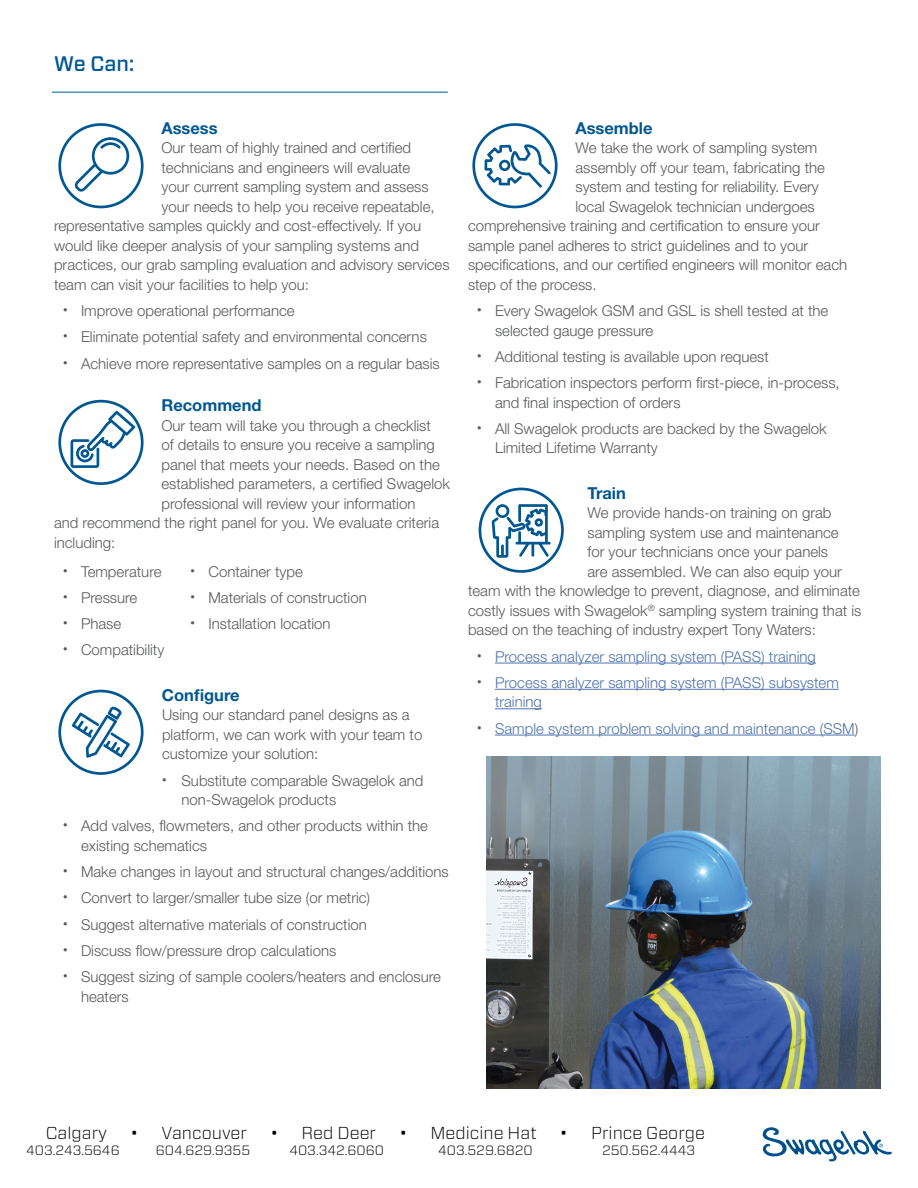
<style>
.page{position:relative;width:918px;height:1188px;background:#fff}
.page>*{position:absolute;margin:0;border:0;box-sizing:border-box;transform-origin:0 0}
.t1{font:500 21px "Forza";color:#005792}
.t2{font:300 17.25px "Forza";color:#000}
.t3{font:700 16.5px "Helvetica Neue LT Std";color:#005792}
.t4{font:300 15px/19.5px "Helvetica Neue LT Std";color:#58595b}
.t5{font:300 15px/19.5px "Helvetica Neue LT Std";color:#4f73ad}
.t6{font:300 13.5px "Forza";color:#000}
.s1{color:#58595b}
</style>
<div class="page">
<svg style="left:58px;top:690px;width:86px;height:85px"></svg>
<svg style="left:472px;top:123px;width:86px;height:85px"></svg>
<svg style="left:58px;top:400px;width:86px;height:85px"></svg>
<svg style="left:58px;top:123px;width:86px;height:85px"></svg>
<svg style="left:479px;top:488px;width:85px;height:85px"></svg>
<img style="left:486px;top:756px;width:395px;height:332px">
<hr style="left:52px;top:92px;width:396px;height:1px;background:#005792">
<hr style="left:495px;top:663px;width:321px;height:1px;background:#4f73ad">
<hr style="left:495px;top:689px;width:344px;height:1px;background:#4f73ad">
<hr style="left:495px;top:708px;width:47px;height:1px;background:#4f73ad">
<hr style="left:495px;top:735px;width:360px;height:1px;background:#4f73ad">
<svg style="left:763px;top:1127px;width:129px;height:34px"></svg>
<h1 class="t1" style="left:54px;top:50px;width:82px">We Can:</h1>
<p class="t3" style="left:161px;top:118px;width:58px">Assess</p>
<p class="t4" style="left:161px;top:138px;width:251px">Our team of highly trained and certified</p>
<p class="t4" style="left:161px;top:157px;width:250px">technicians and engineers will evaluate</p>
<p class="t4" style="left:161px;top:177px;width:269px">your current sampling system and assess</p>
<p class="t4" style="left:161px;top:196px;width:275px">your needs to help you receive repeatable,</p>
<p class="t4" style="left:54px;top:216px;width:369px">representative samples quickly and cost-effectively. If you</p>
<p class="t4" style="left:54px;top:235px;width:367px">would like deeper analysis of your sampling systems and</p>
<p class="t4" style="left:54px;top:255px;width:397px">practices, our grab sampling evaluation and advisory services</p>
<p class="t4" style="left:54px;top:274px;width:257px">team can visit your facilities to help you:</p>
<p class="t4" style="left:63px;top:301px;width:233px"><sup>•</sup> Improve operational performance</p>
<p class="t4" style="left:63px;top:327px;width:365px"><sup>•</sup> Eliminate potential safety and environmental concerns</p>
<p class="t4" style="left:63px;top:353px;width:378px"><sup>•</sup> Achieve more representative samples on a regular basis</p>
<p class="t3" style="left:161px;top:395px;width:102px">Recommend</p>
<p class="t4" style="left:161px;top:415px;width:271px">Our team will take you through a checklist</p>
<p class="t4" style="left:161px;top:435px;width:275px">of details to ensure you receive a sampling</p>
<p class="t4" style="left:161px;top:454px;width:280px">panel that meets your needs. Based on the</p>
<p class="t4" style="left:161px;top:474px;width:290px">established parameters, a certified Swagelok</p>
<p class="t4" style="left:161px;top:493px;width:255px">professional will review your information</p>
<p class="t4" style="left:54px;top:513px;width:387px">and recommend the right panel for you. We evaluate criteria</p>
<p class="t4" style="left:54px;top:532px;width:63px">including:</p>
<p class="t4" style="left:63px;top:561px;width:100px"><sup>•</sup> Temperature</p>
<p class="t4" style="left:63px;top:587px;width:76px"><sup>•</sup> Pressure</p>
<p class="t4" style="left:63px;top:614px;width:60px"><sup>•</sup> Phase</p>
<p class="t4" style="left:63px;top:640px;width:103px"><sup>•</sup> Compatibility</p>
<p class="t4" style="left:190px;top:561px;width:114px"><sup>•</sup> Container type</p>
<p class="t4" style="left:190px;top:587px;width:178px"><sup>•</sup> Materials of construction</p>
<p class="t4" style="left:190px;top:614px;width:142px"><sup>•</sup> Installation location</p>
<p class="t3" style="left:162px;top:685px;width:79px">Configure</p>
<p class="t4" style="left:162px;top:705px;width:262px">Using our standard panel designs as a platform, we can work with your team to customize your solution:</p>
<p class="t4" style="left:182px;top:770px;width:244px;text-indent:-20px"><sup>•</sup> Substitute comparable Swagelok and non-Swagelok products</p>
<p class="t4" style="left:81px;top:816px;width:349px;text-indent:-18px"><sup>•</sup> Add valves, flowmeters, and other products within the existing schematics</p>
<p class="t4" style="left:63px;top:862px;width:387px"><sup>•</sup> Make changes in layout and structural changes/additions</p>
<p class="t4" style="left:63px;top:888px;width:309px"><sup>•</sup> Convert to larger/smaller tube size (or metric)</p>
<p class="t4" style="left:63px;top:914px;width:305px"><sup>•</sup> Suggest alternative materials of construction</p>
<p class="t4" style="left:63px;top:940px;width:275px"><sup>•</sup> Discuss flow/pressure drop calculations</p>
<p class="t4" style="left:81px;top:967px;width:362px;text-indent:-18px"><sup>•</sup> Suggest sizing of sample coolers/heaters and enclosure heaters</p>
<p class="t3" style="left:575px;top:118px;width:79px">Assemble</p>
<p class="t4" style="left:575px;top:138px;width:243px">We take the work of sampling system</p>
<p class="t4" style="left:575px;top:157px;width:251px">assembly off your team, fabricating the</p>
<p class="t4" style="left:575px;top:177px;width:245px">system and testing for reliability. Every</p>
<p class="t4" style="left:575px;top:196px;width:241px">local Swagelok technician undergoes</p>
<p class="t4" style="left:468px;top:216px;width:354px">comprehensive training and certification to ensure your</p>
<p class="t4" style="left:468px;top:235px;width:342px">sample panel adheres to strict guidelines and to your</p>
<p class="t4" style="left:468px;top:255px;width:381px">specifications, and our certified engineers will monitor each</p>
<p class="t4" style="left:468px;top:274px;width:130px">step of the process.</p>
<p class="t4" style="left:495px;top:301px;width:335px;text-indent:-18px"><sup>•</sup> Every Swagelok GSM and GSL is shell tested at the selected gauge pressure</p>
<p class="t4" style="left:477px;top:346px;width:293px"><sup>•</sup> Additional testing is available upon request</p>
<p class="t4" style="left:495px;top:373px;width:346px;text-indent:-18px"><sup>•</sup> Fabrication inspectors perform first-piece, in-process, and final inspection of orders</p>
<p class="t4" style="left:495px;top:418px;width:333px;text-indent:-18px"><sup>•</sup> All Swagelok products are backed by the Swagelok<br>Limited Lifetime Warranty</p>
<p class="t3" style="left:588px;top:483px;width:40px">Train</p>
<p class="t4" style="left:588px;top:503px;width:245px">We provide hands-on training on grab</p>
<p class="t4" style="left:588px;top:522px;width:253px">sampling system use and maintenance</p>
<p class="t4" style="left:588px;top:542px;width:242px">for your technicians once your panels</p>
<p class="t4" style="left:588px;top:561px;width:256px">are assembled. We can also equip your</p>
<p class="t4" style="left:468px;top:581px;width:394px">team with the knowledge to prevent, diagnose, and eliminate</p>
<p class="t4" style="left:468px;top:600px;width:395px">costly issues with Swagelok<sup>®</sup> sampling system training that is</p>
<p class="t4" style="left:468px;top:620px;width:349px">based on the teaching of industry expert Tony Waters:</p>
<p class="t5" style="left:477px;top:646px;width:340px"><sup>•</sup> Process analyzer sampling system (PASS) training</p>
<p class="t5" style="left:495px;top:672px;width:345px;text-indent:-18px"><sup>•</sup> Process analyzer sampling system (PASS) subsystem training</p>
<p class="t5" style="left:477px;top:718px;width:383px"><sup>•</sup> Sample system problem solving and maintenance (SSM<span class="s1">)</span></p>
<p class="t2" style="left:46px;top:1121px;width:63px">Calgary</p>
<p class="t2" style="left:130px;top:1121px;width:118px">• Vancouver</p>
<p class="t2" style="left:270px;top:1121px;width:107px">• Red Deer</p>
<p class="t2" style="left:399px;top:1121px;width:139px">• Medicine Hat</p>
<p class="t2" style="left:560px;top:1121px;width:147px">• Prince George</p>
<p class="t6" style="left:26px;top:1141px;width:95px">403.243.5646</p>
<p class="t6" style="left:156px;top:1141px;width:96px">604.629.9355</p>
<p class="t6" style="left:289px;top:1141px;width:96px">403.342.6060</p>
<p class="t6" style="left:438px;top:1141px;width:96px">403.529.6820</p>
<p class="t6" style="left:602px;top:1141px;width:95px">250.562.4443</p>
</div>
